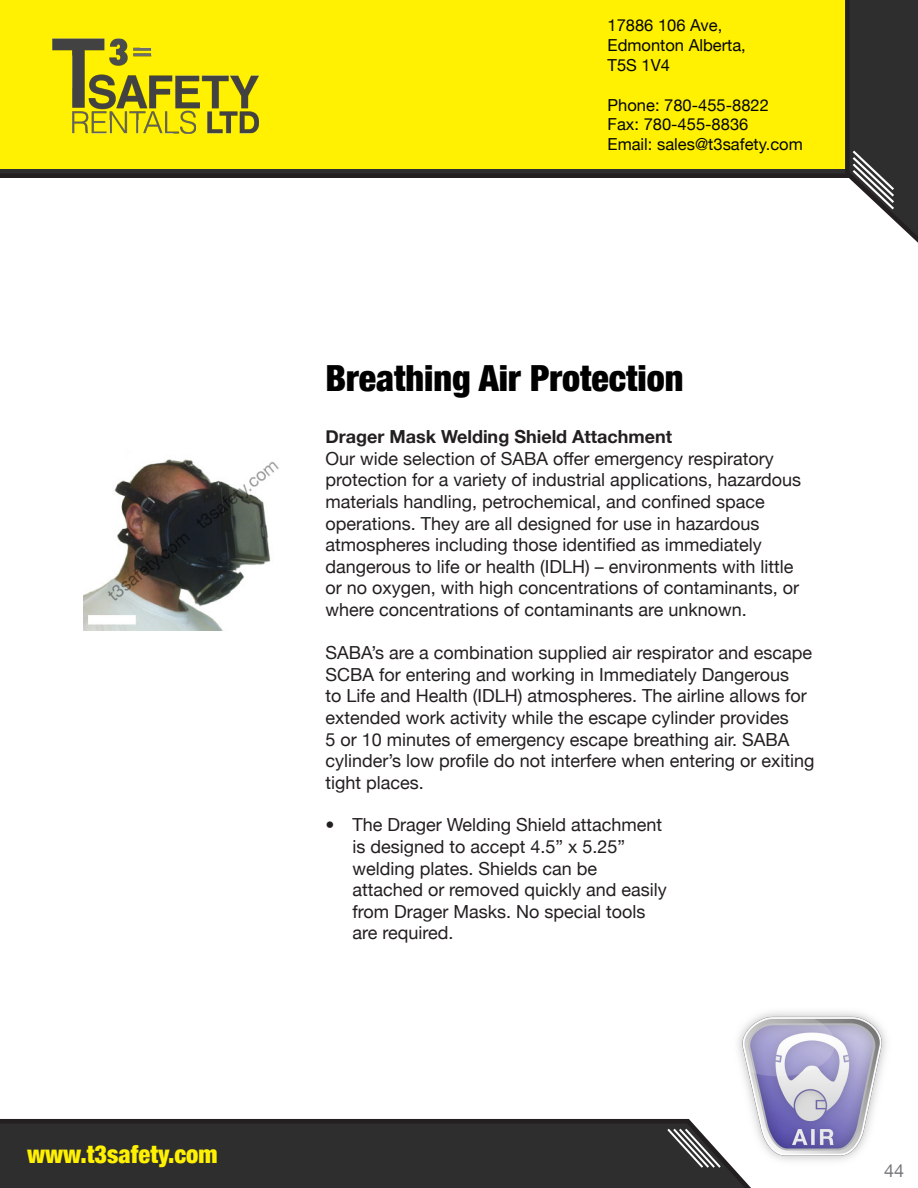
<style>
.page{position:relative;width:918px;height:1188px;background:#fff}
.page>*{position:absolute;margin:0;border:0;box-sizing:border-box;transform-origin:0 0}
.t1{font:900 condensed 36px "Helvetica Neue";color:#000}
.t2{font:900 condensed 24.45px "Helvetica Neue";color:#fff101}
.t3{font:18px/21.6px "Helvetica Neue";color:#231f20}
.t4{font:700 18px "Helvetica Neue";color:#231f20}
.t5{font:18px "Helvetica Neue";color:#76787b}
.t6{font:16.5px "Helvetica Neue";color:#040503}
</style>
<div class="page">
<svg style="left:0;top:0;width:918px;height:243px"></svg>
<div style="left:0;top:1119px;width:751px;height:69px;background:#2e2e2e"></div>
<svg style="left:667px;top:1129px;width:54px;height:39px"></svg>
<img style="left:40px;top:23px;width:231px;height:123px">
<img style="left:83px;top:459px;width:196px;height:172px">
<img style="left:721px;top:1012px;width:166px;height:168px">
<p class="t2" style="left:27px;top:1134px;width:192px">www.t3safety.com</p>
<p class="t6" style="left:608px;top:11px;width:116px">17886 106 Ave,</p>
<p class="t6" style="left:608px;top:31px;width:140px">Edmonton Alberta,</p>
<p class="t6" style="left:608px;top:51px;width:64px">T5S 1V4</p>
<p class="t6" style="left:608px;top:91px;width:163px">Phone: 780-455-8822</p>
<p class="t6" style="left:608px;top:110px;width:142px">Fax: 780-455-8836</p>
<p class="t6" style="left:608px;top:130px;width:197px">Email: sales@t3safety.com</p>
<p class="t1" style="left:325px;top:349px;width:360px">Breathing Air Protection</p>
<p class="t4" style="left:325px;top:421px;width:348px">Drager Mask Welding Shield Attachment</p>
<p class="t3" style="left:325px;top:446px;width:477px">Our wide selection of SABA offer emergency respiratory protection for a variety of industrial applications, hazardous materials handling, petrochemical, and confined space operations. They are all designed for use in hazardous atmospheres including those identified as immediately dangerous to life or health (IDLH) – environments with little or no oxygen, with high concentrations of contaminants, or where concentrations of contaminants are unknown.</p>
<p class="t3" style="left:325px;top:641px;width:491px">SABA’s are a combination supplied air respirator and escape SCBA for entering and working in Immediately Dangerous<br>to Life and Health (IDLH) atmospheres. The airline allows for extended work activity while the escape cylinder provides<br>5 or 10 minutes of emergency escape breathing air. SABA cylinder’s low profile do not interfere when entering or exiting tight places.</p>
<p class="t3" style="left:352px;top:813px;width:316px;text-indent:-27px">• The Drager Welding Shield attachment is designed to accept 4.5” x 5.25” welding plates. Shields can be attached or removed quickly and easily from Drager Masks. No special tools are required.</p>
<p class="t5" style="left:884px;top:1155px;width:22px">44</p>
</div>
